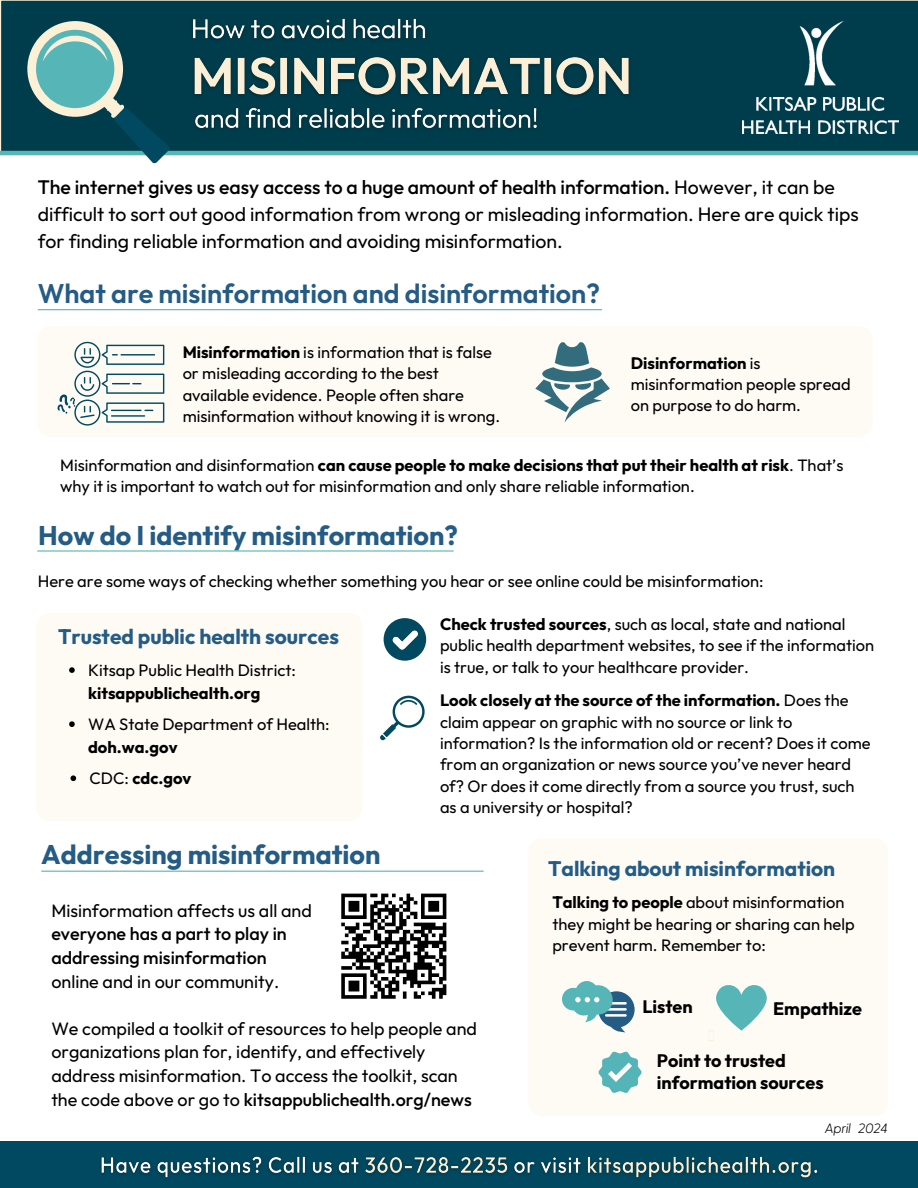
<style>
.page{position:relative;width:918px;height:1188px;background:#fff}
.page>*{position:absolute;margin:0;border:0;box-sizing:border-box;transform-origin:0 0}
.t1{font:700 27px "Outfit";color:#245c85}
.t2{font:600 27px "Outfit";color:#245c85}
.t3{font:700 21px "Outfit";color:#245c85}
.t4{font:19.5px/27px "Outfit";color:#000}
.t5{font:18px/23.7px "Outfit";color:#000}
.t6{font:700 18px/21.3px "Outfit";color:#000}
.t7{font:16.5px/21.3px "Outfit";color:#000}
.t8{font:700 16.5px "Outfit";color:#000}
.t9{font:italic 300 13.5px "Greycliff CF";color:#000}
.s1{font-weight:500}
.s2{font-weight:700}
.s3{font-weight:400}
</style>
<div class="page">
<div style="left:0;top:0;width:918px;height:151px;background:#003d4c"></div>
<img style="left:743px;top:21px;width:155px;height:113px">
<hr style="left:0;top:151px;width:918px;height:4px;background:#56b5b7">
<svg style="left:27px;top:21px;width:143px;height:142px;background:#467e84"></svg>
<hr style="left:37px;top:550px;width:417px;height:2px;background:#56b5b7">
<hr style="left:41px;top:871px;width:443px;height:1px;background:#56b5b7">
<div style="left:0;top:1141px;width:918px;height:47px;background:#004961"></div>
<hr style="left:38px;top:309px;width:564px;height:1px;background:#56b5b7">
<svg style="left:535px;top:342px;width:75px;height:80px"></svg>
<svg style="left:57px;top:342px;width:107px;height:84px"></svg>
<svg style="left:384px;top:618px;width:42px;height:43px"></svg>
<svg style="left:380px;top:696px;width:45px;height:45px"></svg>
<svg style="left:562px;top:981px;width:73px;height:52px"></svg>
<svg style="left:708px;top:985px;width:59px;height:56px"></svg>
<svg style="left:598px;top:1051px;width:44px;height:42px"></svg>
<img style="left:101px;top:1156px;width:717px;height:23px">
<svg style="left:69px;top:667px;width:6px;height:6px"></svg>
<svg style="left:69px;top:721px;width:6px;height:6px"></svg>
<svg style="left:71px;top:775px;width:5px;height:6px"></svg>
<img style="left:186px;top:12px;width:450px;height:96px">
<img style="left:187px;top:100px;width:357px;height:37px">
<svg style="left:341px;top:893px;width:106px;height:106px"></svg>
<p class="t4" style="left:38px;top:173px;width:822px"><span class="s1">The internet gives us easy access to a huge amount of health information.</span> However, it can be difficult to sort out good information from wrong or misleading information. Here are quick tips for finding reliable information and avoiding misinformation.</p>
<p class="t2" style="left:38px;top:276px;width:564px">What are misinformation and disinformation?</p>
<h6 class="t7" style="left:183px;top:341px;width:319px"><span class="s2">Misinformation</span> is information that is false or misleading according to the best available evidence. People often share misinformation without knowing it is wrong.</h6>
<p class="t7" style="left:60px;top:454px;width:785px">Misinformation and disinformation <span class="s2">can cause people to make decisions that put their health at risk</span>. That’s why it is important to watch out for misinformation and only share reliable information.</p>
<h6 class="t7" style="left:631px;top:352px;width:222px"><span class="s2">Disinformation</span> is misinformation people spread on purpose to do harm.</h6>
<p class="t1" style="left:38px;top:518px;width:421px">How do I identify misinformation?</p>
<h1 class="t7" style="left:38px;top:570px;width:727px">Here are some ways of checking whether something you hear or see online could be misinformation:</h1>
<p class="t7" style="left:440px;top:613px;width:436px"><span class="s2">Check trusted sources</span>, such as local, state and national public health department websites, to see if the information is true, or talk to your healthcare provider.</p>
<p class="t3" style="left:58px;top:623px;width:282px">Trusted public health sources</p>
<p class="t7" style="left:88px;top:659px;width:209px;line-height:22.5px">Kitsap Public Health District: <span class="s2">kitsappublichealth.org</span></p>
<p class="t7" style="left:88px;top:713px;width:243px;line-height:22.5px">WA State Department of Health: <span class="s2">doh.wa.gov</span></p>
<p class="t8" style="left:90px;top:768px;width:103px"><span class="s3">CDC:</span> cdc.gov</p>
<h6 class="t7" style="left:440px;top:690px;width:432px"><span class="s2">Look closely at the source of the information.</span> Does the claim appear on graphic with no source or link to information? Is the information old or recent? Does it come from an organization or news source you’ve never heard of? Or does it come directly from a source you trust, such as a university or hospital?</h6>
<h1 class="t1" style="left:41px;top:837px;width:341px">Addressing misinformation</h1>
<p class="t5" style="left:51px;top:898px;width:262px">Misinformation affects us all and <span class="s1">everyone has a part to play in addressing misinformation </span>online and in our community.</p>
<p class="t5" style="left:51px;top:1016px;width:427px">We compiled a toolkit of resources to help people and organizations plan for, identify, and effectively address misinformation. To access the toolkit, scan the code above or go to <span class="s1">kitsappublichealth.org/news</span></p>
<h1 class="t3" style="left:548px;top:855px;width:289px">Talking about misinformation</h1>
<p class="t7" style="left:552px;top:891px;width:304px"><span class="s2">Talking to people</span> about misinformation they might be hearing or sharing can help prevent harm. Remember to:</p>
<p class="t6" style="left:642px;top:995px;width:52px">Listen</p>
<p class="t6" style="left:773px;top:998px;width:90px">Empathize</p>
<h6 class="t6" style="left:657px;top:1050px;width:168px">Point to trusted information sources</h6>
<p class="t9" style="left:825px;top:1119px;width:64px">April 2024</p>
</div>
